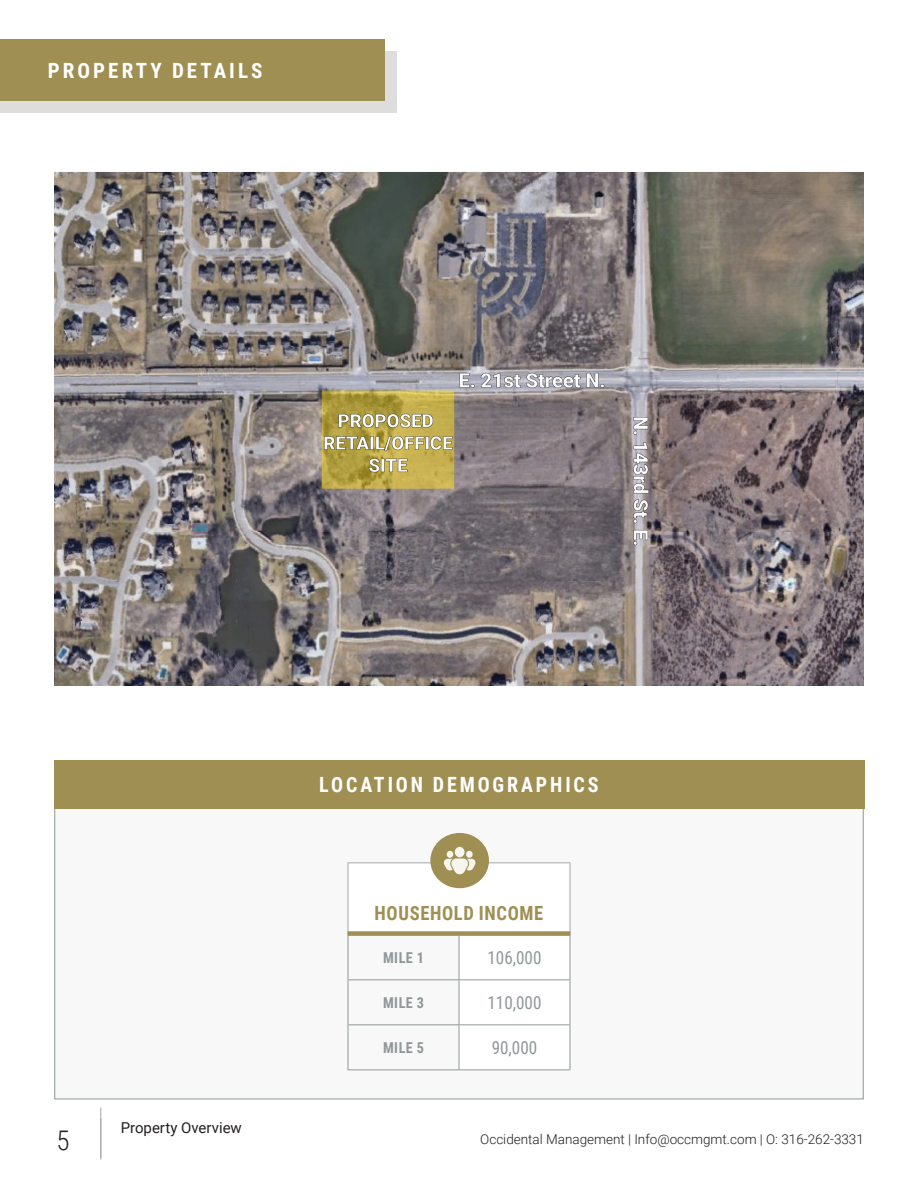
<style>
.page{position:relative;width:918px;height:1188px;background:#fff}
.page>*{position:absolute;margin:0;border:0;box-sizing:border-box;transform-origin:0 0}
.t1{font:300 27px "Roboto Condensed";color:#231f20}
.t2{font:700 21px "Roboto Condensed";letter-spacing:.145em;color:#fff;scale:.95 1}
.t3{font:700 21px "Roboto Condensed";letter-spacing:.145em;color:#fff}
.t4{font:700 19.5px "Roboto Condensed";letter-spacing:.035em;color:#9f8f53;scale:.95 1}
.Number{font:18px "Roboto Condensed";color:#8f9798;scale:.95 1}
.t5{font:15px "Roboto";color:#231f20}
.Mile{font:700 15px "Roboto Condensed";letter-spacing:.035em;color:#8f9798;scale:.95 1}
.t6{font:300 13.5px "Roboto";color:#211d1e}
</style>
<div class="page">
<hr style="left:101px;top:1118px;width:1px;height:42px;background:#a5a6a8">
<hr style="left:101px;top:1108px;width:1px;height:50px;background:#a5a6a8">
<div style="left:0;top:51px;width:397px;height:62px;background:#ddd"></div>
<div style="left:0;top:39px;width:384px;height:62px;background:#9f8f53"></div>
<div style="left:54px;top:775px;width:810px;height:324px;background:#f8f8f8;border:1px solid #8f9798"></div>
<svg style="left:349px;top:863px;width:221px;height:206px"></svg>
<svg style="left:349px;top:936px;width:110px;height:133px"></svg>
<hr style="left:348px;top:935px;width:1px;height:44px;background:#8f9798">
<hr style="left:459px;top:935px;width:1px;height:44px;background:#8f9798">
<hr style="left:570px;top:935px;width:1px;height:44px;background:#8f9798">
<hr style="left:348px;top:979px;width:111px;height:1px;background:#8f9798">
<hr style="left:348px;top:980px;width:1px;height:44px;background:#8f9798">
<hr style="left:459px;top:979px;width:111px;height:1px;background:#8f9798">
<hr style="left:459px;top:980px;width:1px;height:44px;background:#8f9798">
<hr style="left:570px;top:980px;width:1px;height:44px;background:#8f9798">
<hr style="left:348px;top:1024px;width:111px;height:1px;background:#8f9798">
<hr style="left:348px;top:1025px;width:1px;height:44px;background:#8f9798">
<hr style="left:459px;top:1024px;width:111px;height:1px;background:#8f9798">
<hr style="left:459px;top:1025px;width:1px;height:44px;background:#8f9798">
<hr style="left:570px;top:1025px;width:1px;height:44px;background:#8f9798">
<hr style="left:348px;top:1069px;width:111px;height:1px;background:#8f9798">
<hr style="left:459px;top:1069px;width:111px;height:1px;background:#8f9798">
<hr style="left:348px;top:862px;width:111px;height:1px;background:#a5a6a8">
<hr style="left:348px;top:863px;width:1px;height:71px;background:#a5a6a8">
<hr style="left:459px;top:862px;width:111px;height:1px;background:#a5a6a8">
<hr style="left:570px;top:863px;width:1px;height:71px;background:#a5a6a8">
<div style="left:430px;top:833px;width:59px;height:55px;background:#9f8f53;border-radius:50%"></div>
<div style="left:466px;top:851px;width:7px;height:7px;background:#f6f5ee;border-radius:50%"></div>
<div style="left:447px;top:851px;width:6px;height:7px;background:#f6f5ee;border-radius:50%"></div>
<svg style="left:443px;top:859px;width:33px;height:15px"></svg>
<div style="left:455px;top:847px;width:10px;height:10px;background:#f6f5ee;border-radius:50%"></div>
<div style="left:54px;top:760px;width:811px;height:48px;background:#9f8f53"></div>
<div style="left:348px;top:931px;width:222px;height:5px;background:#9f8f53"></div>
<img style="left:54px;top:171px;width:810px;height:515px">
<p class="t3" style="left:48px;top:56px;width:216px">PROPERTY DETAILS</p>
<p class="t2" style="left:319px;top:769px;width:296px">LOCATION DEMOGRAPHICS</p>
<p class="t4" style="left:375px;top:899px;width:179px">HOUSEHOLD INCOME</p>
<p class="Mile" style="left:383px;top:947px;width:45px">MILE 1</p>
<p class="Number" style="left:488px;top:945px;width:58px">106,000</p>
<p class="Mile" style="left:383px;top:992px;width:45px">MILE 3</p>
<p class="Number" style="left:488px;top:990px;width:58px">110,000</p>
<p class="Mile" style="left:383px;top:1037px;width:45px">MILE 5</p>
<p class="Number" style="left:492px;top:1035px;width:49px">90,000</p>
<p class="t5" style="left:121px;top:1117px;width:123px">Property Overview</p>
<h1 class="t1" style="left:56px;top:1122px;width:15px">5</h1>
<p class="t6" style="left:480px;top:1130px;width:385px">Occidental Management | Info@occmgmt.com | O: 316-262-3331</p>
</div>
